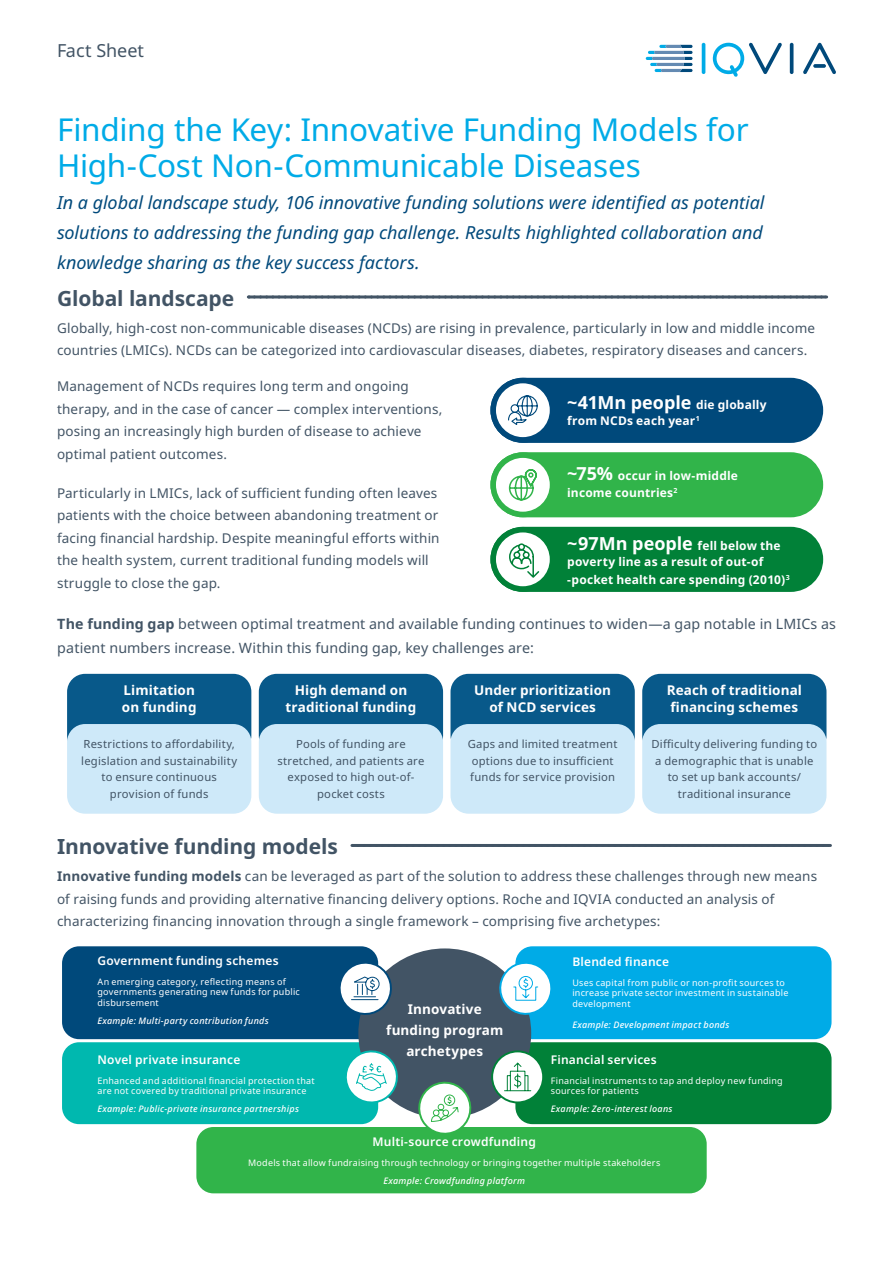
<style>
.page{position:relative;width:893px;height:1263px;background:#fff}
.page>*{position:absolute;margin:0;border:0;box-sizing:border-box;transform-origin:0 0}
.t1{font:31.5px/36px "Noto Sans";letter-spacing:-.01em;color:#00abe7}
.CS_heading{font:700 21px "Noto Sans";letter-spacing:-.005em;color:#425465}
.Title_subhead{font:italic 18px/30px "Noto Sans";letter-spacing:-.005em;color:#00497b;text-align:justify}
.Body_copy_-_No_space{font:700 18px "Noto Sans";letter-spacing:-.005em;color:#fff}
.t2{font:18px "Noto Sans";color:#425465}
.Body_copy_-_Space{font:14.25px/24px "Noto Sans";letter-spacing:.01em;color:#425465}
.Body_copy_-_Space-2{font:13.5px/22.5px "Noto Sans";letter-spacing:.01em;color:#425465}
.Body_copy_-_Space-3{font:700 13.5px/16.2px "Noto Sans";letter-spacing:.01em;color:#fff;text-align:center}
.Body_copy_-_No_space-2{font:700 12px/16.5px "Noto Sans";letter-spacing:.015em;color:#fff}
.Callout_body_copy{font:600 12px "Noto Sans";letter-spacing:.015em;color:#fff}
.Body_copy_-_Space-4{font:11.25px/16.5px "Noto Sans";letter-spacing:.02em;color:#425465;text-align:center}
.Callout_body_copy-2{font:9px/10.5px "Noto Sans";letter-spacing:.025em;color:#fff}
.Callout_body_copy-3{font:italic 500 9px "Noto Sans";letter-spacing:.025em;color:#fff}
.s1{font-size:12px}
.s2{font-size:18px}
.s3{font-weight:700}
.s4{font-weight:500;font-style:italic}
</style>
<div class="page">
<hr style="left:702px;top:43px;width:3px;height:31px;background:#00abe7;border-radius:2px">
<hr style="left:790px;top:43px;width:3px;height:31px;background:#00497b;border-radius:2px">
<svg style="left:712px;top:42px;width:70px;height:35px"></svg>
<svg style="left:803px;top:43px;width:33px;height:31px"></svg>
<svg style="left:646px;top:45px;width:46px;height:27px"></svg>
<svg style="left:248px;top:295px;width:579px;height:3px;background:#5c6c7a"></svg>
<svg style="left:352px;top:844px;width:478px;height:3px"></svg>
<div style="left:490px;top:378px;width:333px;height:65px;background:#00497b;border-radius:33px"></div>
<div style="left:62px;top:946px;width:316px;height:93px;background:#00497b;border-radius:17px"></div>
<div style="left:62px;top:1042px;width:316px;height:82px;background:#00b8af;border-radius:17px"></div>
<div style="left:515px;top:1042px;width:316px;height:82px;background:#018138;border-radius:17px"></div>
<div style="left:196px;top:1127px;width:511px;height:66px;background:#31b44a;border-radius:17px"></div>
<div style="left:515px;top:946px;width:316px;height:93px;background:#00abe7;border-radius:17px"></div>
<div style="left:490px;top:452px;width:333px;height:65px;background:#31b44a;border-radius:33px"></div>
<div style="left:490px;top:527px;width:333px;height:65px;background:#018138;border-radius:33px"></div>
<div style="left:496px;top:383px;width:54px;height:54px;background:#fff;border-radius:50%"></div>
<div style="left:496px;top:458px;width:54px;height:54px;background:#fff;border-radius:50%"></div>
<div style="left:496px;top:532px;width:54px;height:54px;background:#fff;border-radius:50%"></div>
<svg style="left:508px;top:395px;width:30px;height:30px"></svg>
<svg style="left:508px;top:469px;width:29px;height:32px"></svg>
<svg style="left:509px;top:543px;width:31px;height:35px"></svg>
<div style="left:67px;top:674px;width:184px;height:80px;background:#08598a;border-radius:18px"></div>
<div style="left:259px;top:674px;width:184px;height:80px;background:#08598a;border-radius:18px"></div>
<div style="left:642px;top:674px;width:184px;height:80px;background:#08598a;border-radius:18px"></div>
<div style="left:450px;top:674px;width:185px;height:80px;background:#08598a;border-radius:18px"></div>
<div style="left:67px;top:724px;width:184px;height:90px;background:#cee9f9;border-radius:18px"></div>
<div style="left:259px;top:724px;width:184px;height:90px;background:#cee9f9;border-radius:18px"></div>
<div style="left:642px;top:724px;width:184px;height:90px;background:#cee9f9;border-radius:18px"></div>
<div style="left:450px;top:724px;width:185px;height:90px;background:#cee9f9;border-radius:18px"></div>
<div style="left:358px;top:948px;width:173px;height:170px;background:#425465;border-radius:50%"></div>
<svg style="left:340px;top:956px;width:57px;height:60px"></svg>
<svg style="left:494px;top:956px;width:57px;height:61px"></svg>
<svg style="left:413px;top:1081px;width:64px;height:52px"></svg>
<svg style="left:346px;top:1045px;width:54px;height:61px"></svg>
<div style="left:492px;top:1051px;width:51px;height:51px;background:#fff;border-radius:50%"></div>
<div style="left:491px;top:1050px;width:53px;height:53px;border:2px solid #018138;border-radius:50%"></div>
<svg style="left:504px;top:1062px;width:28px;height:30px"></svg>
<h3 class="t2" style="left:57px;top:37px;width:89px">Fact Sheet</h3>
<p class="t1" style="left:57px;top:113px;width:693px">Finding the Key: Innovative Funding Models for<br>High-Cost Non-Communicable Diseases</p>
<p class="Title_subhead" style="left:57px;top:187px;width:709px">In a global landscape study, 106 innovative funding solutions were identified as potential solutions to addressing the funding gap challenge. Results highlighted collaboration and knowledge sharing as the key success factors.</p>
<p class="CS_heading" style="left:57px;top:284px;width:179px">Global landscape</p>
<p class="Body_copy_-_Space-2" style="left:57px;top:317px;width:759px">Globally, high-cost non-communicable diseases (NCDs) are rising in prevalence, particularly in low and middle income countries (LMICs). NCDs can be categorized into cardiovascular diseases, diabetes, respiratory diseases and cancers.</p>
<p class="Body_copy_-_Space-2" style="left:57px;top:376px;width:387px">Management of NCDs requires long term and ongoing therapy, and in the case of cancer — complex interventions, posing an increasingly high burden of disease to achieve optimal patient outcomes.</p>
<p class="Body_copy_-_Space-2" style="left:57px;top:482px;width:384px">Particularly in LMICs, lack of sufficient funding often leaves patients with the choice between abandoning treatment or facing financial hardship. Despite meaningful efforts within the health system, current traditional funding models will struggle to close the gap.</p>
<p class="Body_copy_-_No_space" style="left:567px;top:389px;width:201px">~41Mn people <span class="s1">die globally</span></p>
<p class="Body_copy_-_No_space-2" style="left:567px;top:413px;width:134px">from NCDs each year<sup>1</sup></p>
<p class="Body_copy_-_No_space-2" style="left:567px;top:468px;width:172px"><span class="s2">~75%</span> occur in low-middle income countries<sup>2</sup></p>
<p class="Body_copy_-_No_space-2" style="left:567px;top:537px;width:215px"><span class="s2">~97Mn people</span> fell below the poverty line as a result of out-of</p>
<p class="Body_copy_-_No_space-2" style="left:567px;top:572px;width:224px">-pocket health care spending (2010)<sup>3</sup></p>
<p class="Body_copy_-_Space" style="left:57px;top:612px;width:780px"><span class="s3">The funding gap</span> between optimal treatment and available funding continues to widen—a gap notable in LMICs as patient numbers increase. Within this funding gap, key challenges are:</p>
<p class="Body_copy_-_Space-3" style="left:122px;top:683px;width:76px;text-align:left">Limitation on funding</p>
<p class="Body_copy_-_Space-3" style="left:286px;top:683px;width:132px">High demand on traditional funding</p>
<p class="Body_copy_-_Space-3" style="left:667px;top:683px;width:137px;text-align:left">Reach of traditional financing schemes</p>
<p class="Body_copy_-_Space-3" style="left:474px;top:683px;width:138px">Under prioritization of NCD services</p>
<p class="Body_copy_-_Space-4" style="left:81px;top:736px;width:157px">Restrictions to affordability, legislation and sustainability to ensure continuous provision of funds</p>
<p class="Body_copy_-_Space-4" style="left:277px;top:736px;width:149px">Pools of funding are stretched, and patients are exposed to high out-of&shy;pocket costs</p>
<p class="Body_copy_-_Space-4" style="left:651px;top:736px;width:167px">Difficulty delivering funding to a demographic that is unable to set up bank accounts/ traditional insurance</p>
<p class="Body_copy_-_Space-4" style="left:468px;top:736px;width:151px;text-align:left">Gaps and limited treatment options due to insufficient funds for service provision</p>
<p class="CS_heading" style="left:57px;top:832px;width:282px">Innovative funding models</p>
<p class="Body_copy_-_Space-2" style="left:57px;top:865px;width:762px"><span class="s3">Innovative funding models</span> can be leveraged as part of the solution to address these challenges through new means of raising funds and providing alternative financing delivery options. Roche and IQVIA conducted an analysis of characterizing financing innovation through a single framework – comprising five archetypes:</p>
<p class="Callout_body_copy" style="left:98px;top:952px;width:183px">Government funding schemes</p>
<p class="Callout_body_copy-2" style="left:98px;top:976px;width:204px">An emerging category, reflecting means of governments generating new funds for public disbursement</p>
<p class="Callout_body_copy-3" style="left:98px;top:1014px;width:173px">Example: Multi-party contribution funds</p>
<p class="Callout_body_copy" style="left:98px;top:1051px;width:144px">Novel private insurance</p>
<p class="Callout_body_copy-2" style="left:98px;top:1075px;width:219px">Enhanced and additional financial protection that are not covered by traditional private insurance</p>
<p class="Callout_body_copy-3" style="left:98px;top:1103px;width:203px">Example: Public-private insurance partnerships</p>
<p class="Body_copy_-_Space-3" style="left:386px;top:999px;width:119px;line-height:21px">Innovative funding program archetypes</p>
<p class="Callout_body_copy" style="left:572px;top:954px;width:98px">Blended finance</p>
<p class="Callout_body_copy-2" style="left:572px;top:978px;width:218px">Uses capital from public or non-profit sources to increase private sector investment in sustainable development</p>
<p class="Callout_body_copy-3" style="left:572px;top:1018px;width:159px">Example: Development impact bonds</p>
<p class="Callout_body_copy" style="left:551px;top:1051px;width:107px">Financial services</p>
<p class="Callout_body_copy-2" style="left:551px;top:1075px;width:233px">Financial instruments to tap and deploy new funding sources for patients</p>
<p class="Callout_body_copy-3" style="left:551px;top:1103px;width:123px">Example: Zero-interest loans</p>
<p class="Callout_body_copy" style="left:373px;top:1133px;width:165px">Multi-source crowdfunding</p>
<p class="Callout_body_copy-2" style="left:248px;top:1153px;width:414px;line-height:18px;text-align:center">Models that allow fundraising through technology or bringing together multiple stakeholders<br><span class="s4">Example: Crowdfunding platform</span></p>
</div>
